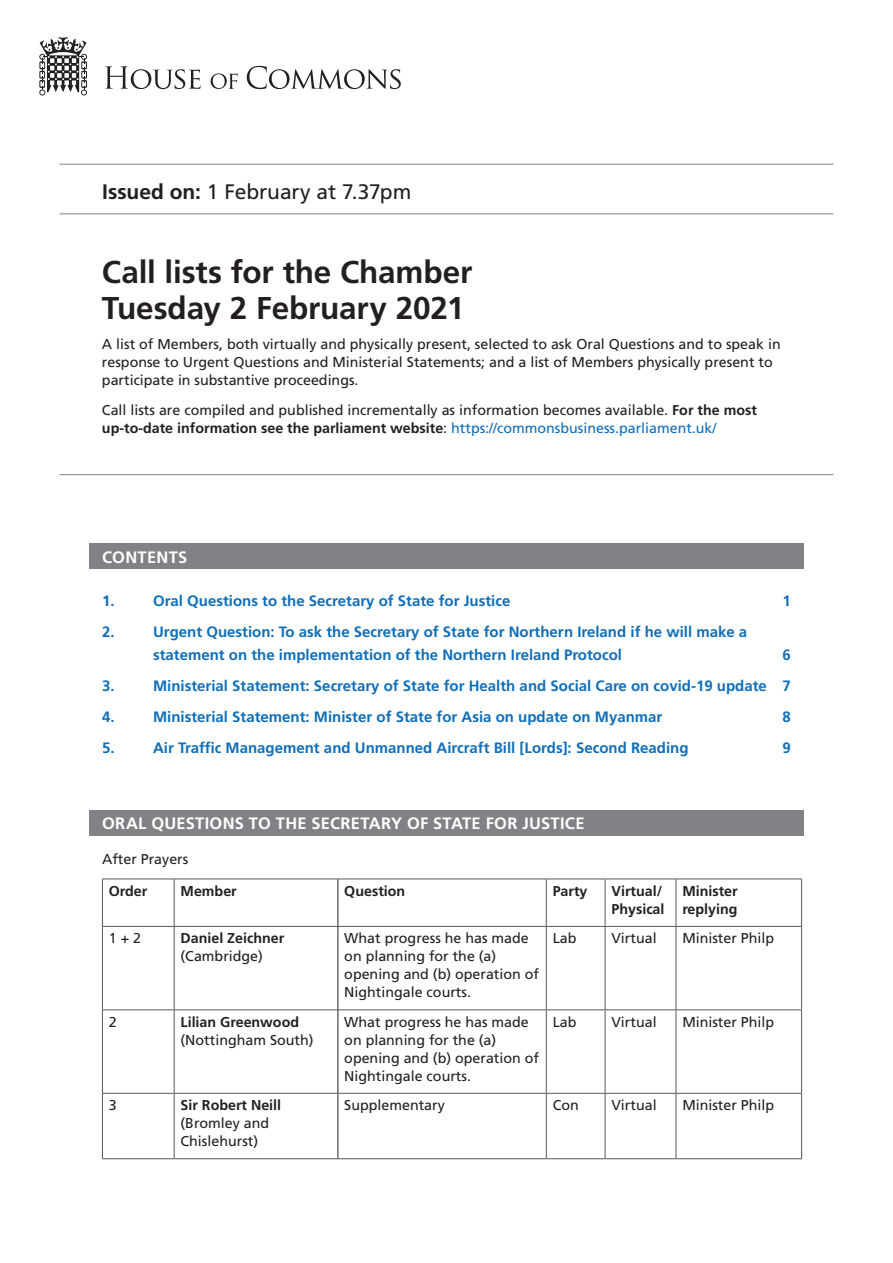
<style>
.page{position:relative;width:893px;height:1263px;background:#fff}
.page>*{position:absolute;margin:0;border:0;box-sizing:border-box;transform-origin:0 0}
.Document_Title{font:700 31.5px/36px "Frutiger LT Std";letter-spacing:-.005em;color:#231f20}
.t1{font:21px "Frutiger LT Std";letter-spacing:-.005em;color:#231f20}
.Heading2Grey{font:700 16.5px "Frutiger LT Std";letter-spacing:.015em;color:#fff}
.t2{font:700 15px/22.5px "Frutiger LT Std";color:#0f6eb8}
.Intro{font:14.25px/18px "Frutiger LT Std";color:#231f20}
.Member{font:14.25px/18px "Frutiger LT Std";color:#231f20}
.BoldTimingHeading{font:700 14.25px/18px "Frutiger LT Std";color:#231f20}
.Member-2{font:700 14.25px/18px "Frutiger LT Std";color:#231f20}
.s1{font-weight:700}
.s2{color:#0f6eb8}
.s3{font-weight:400}
</style>
<div class="page">
<svg style="left:39px;top:37px;width:48px;height:59px"></svg>
<svg style="left:105px;top:66px;width:96px;height:23px"></svg>
<svg style="left:211px;top:73px;width:27px;height:16px"></svg>
<svg style="left:247px;top:66px;width:154px;height:23px"></svg>
<div style="left:89px;top:810px;width:715px;height:25px;background:#808285"></div>
<hr style="left:102px;top:878px;width:72px;height:1px;background:#57585a">
<hr style="left:102px;top:879px;width:1px;height:47px;background:#57585a">
<hr style="left:174px;top:878px;width:164px;height:1px;background:#57585a">
<hr style="left:174px;top:879px;width:1px;height:47px;background:#57585a">
<hr style="left:338px;top:878px;width:208px;height:1px;background:#57585a">
<hr style="left:546px;top:878px;width:59px;height:1px;background:#57585a">
<hr style="left:546px;top:879px;width:1px;height:47px;background:#57585a">
<hr style="left:605px;top:878px;width:71px;height:1px;background:#57585a">
<hr style="left:605px;top:879px;width:1px;height:47px;background:#57585a">
<hr style="left:676px;top:878px;width:126px;height:1px;background:#57585a">
<hr style="left:676px;top:879px;width:1px;height:47px;background:#57585a">
<hr style="left:801px;top:879px;width:1px;height:47px;background:#57585a">
<hr style="left:102px;top:926px;width:72px;height:1px;background:#57585a">
<hr style="left:102px;top:927px;width:1px;height:82px;background:#57585a">
<hr style="left:174px;top:926px;width:164px;height:1px;background:#57585a">
<hr style="left:174px;top:927px;width:1px;height:82px;background:#57585a">
<hr style="left:338px;top:926px;width:208px;height:1px;background:#57585a">
<hr style="left:546px;top:926px;width:59px;height:1px;background:#57585a">
<hr style="left:546px;top:927px;width:1px;height:82px;background:#57585a">
<hr style="left:605px;top:926px;width:71px;height:1px;background:#57585a">
<hr style="left:605px;top:927px;width:1px;height:82px;background:#57585a">
<hr style="left:676px;top:926px;width:126px;height:1px;background:#57585a">
<hr style="left:676px;top:927px;width:1px;height:82px;background:#57585a">
<hr style="left:801px;top:927px;width:1px;height:82px;background:#57585a">
<hr style="left:102px;top:1009px;width:72px;height:1px;background:#57585a">
<hr style="left:102px;top:1010px;width:1px;height:83px;background:#57585a">
<hr style="left:174px;top:1009px;width:164px;height:1px;background:#57585a">
<hr style="left:174px;top:1010px;width:1px;height:83px;background:#57585a">
<hr style="left:338px;top:1009px;width:208px;height:1px;background:#57585a">
<hr style="left:546px;top:1009px;width:59px;height:1px;background:#57585a">
<hr style="left:546px;top:1010px;width:1px;height:83px;background:#57585a">
<hr style="left:605px;top:1009px;width:71px;height:1px;background:#57585a">
<hr style="left:605px;top:1010px;width:1px;height:83px;background:#57585a">
<hr style="left:676px;top:1009px;width:126px;height:1px;background:#57585a">
<hr style="left:676px;top:1010px;width:1px;height:83px;background:#57585a">
<hr style="left:801px;top:1010px;width:1px;height:83px;background:#57585a">
<hr style="left:102px;top:1093px;width:72px;height:1px;background:#57585a">
<hr style="left:102px;top:1094px;width:1px;height:64px;background:#57585a">
<hr style="left:174px;top:1093px;width:164px;height:1px;background:#57585a">
<hr style="left:174px;top:1094px;width:1px;height:64px;background:#57585a">
<hr style="left:338px;top:1093px;width:208px;height:1px;background:#57585a">
<hr style="left:546px;top:1093px;width:59px;height:1px;background:#57585a">
<hr style="left:546px;top:1094px;width:1px;height:64px;background:#57585a">
<hr style="left:605px;top:1093px;width:71px;height:1px;background:#57585a">
<hr style="left:605px;top:1094px;width:1px;height:64px;background:#57585a">
<hr style="left:676px;top:1093px;width:126px;height:1px;background:#57585a">
<hr style="left:676px;top:1094px;width:1px;height:64px;background:#57585a">
<hr style="left:801px;top:1094px;width:1px;height:64px;background:#57585a">
<hr style="left:102px;top:1158px;width:72px;height:1px;background:#57585a">
<hr style="left:174px;top:1158px;width:164px;height:1px;background:#57585a">
<hr style="left:338px;top:1158px;width:208px;height:1px;background:#57585a">
<hr style="left:546px;top:1158px;width:59px;height:1px;background:#57585a">
<hr style="left:605px;top:1158px;width:71px;height:1px;background:#57585a">
<hr style="left:676px;top:1158px;width:126px;height:1px;background:#57585a">
<hr style="left:338px;top:879px;width:1px;height:47px;background:#231f20">
<hr style="left:338px;top:927px;width:1px;height:82px;background:#231f20">
<hr style="left:338px;top:1010px;width:1px;height:83px;background:#231f20">
<hr style="left:338px;top:1094px;width:1px;height:64px;background:#231f20">
<div style="left:89px;top:544px;width:715px;height:25px;background:#808285"></div>
<hr style="left:59px;top:474px;width:774px;height:1px;background:#808285">
<hr style="left:60px;top:164px;width:773px;height:1px;background:#808285">
<hr style="left:60px;top:213px;width:773px;height:1px;background:#808285">
<p class="t1" style="left:102px;top:179px;width:311px"><span class="s1">Issued on:</span> 1 February at 7.37pm</p>
<h1 class="Document_Title" style="left:102px;top:254px;width:372px">Call lists for the Chamber<br>Tuesday 2 February 2021</h1>
<p class="Intro" style="left:102px;top:335px;width:680px">A list of Members, both virtually and physically present, selected to ask Oral Questions and to speak in response to Urgent Questions and Ministerial Statements; and a list of Members physically present to participate in substantive proceedings.</p>
<p class="Intro" style="left:102px;top:401px;width:656px">Call lists are compiled and published incrementally as information becomes available. <span class="s1">For the most up-to-date information see the parliament website</span>: <span class="s2">https://commonsbusiness.parliament.uk/</span></p>
<h2 class="Heading2Grey" style="left:102px;top:547px;width:87px">CONTENTS</h2>
<p class="t2" style="left:102px;top:590px;width:14px">1.</p>
<p class="t2" style="left:153px;top:590px;width:359px">Oral Questions to the Secretary of State for Justice</p>
<p class="t2" style="left:783px;top:590px;width:10px">1</p>
<p class="t2" style="left:102px;top:621px;width:14px">2.</p>
<p class="t2" style="left:153px;top:621px;width:596px">Urgent Question: To ask the Secretary of State for Northern Ireland if he will make a statement on the implementation of the Northern Ireland Protocol</p>
<p class="t2" style="left:783px;top:643px;width:10px">6</p>
<p class="t2" style="left:102px;top:674px;width:14px">3.</p>
<p class="t2" style="left:153px;top:674px;width:639px">Ministerial Statement: Secretary of State for Health and Social Care on covid-19 update 7</p>
<p class="t2" style="left:102px;top:705px;width:14px">4.</p>
<p class="t2" style="left:153px;top:705px;width:511px">Ministerial Statement: Minister of State for Asia on update on Myanmar</p>
<p class="t2" style="left:783px;top:705px;width:10px">8</p>
<p class="t2" style="left:102px;top:736px;width:14px">5.</p>
<p class="t2" style="left:153px;top:736px;width:537px">Air Traffic Management and Unmanned Aircraft Bill [Lords]: Second Reading</p>
<p class="t2" style="left:783px;top:736px;width:10px">9</p>
<h2 class="Heading2Grey" style="left:102px;top:814px;width:484px">ORAL QUESTIONS TO THE SECRETARY OF STATE FOR JUSTICE</h2>
<p class="Intro" style="left:102px;top:850px;width:88px">After Prayers</p>
<p class="BoldTimingHeading" style="left:109px;top:882px;width:40px">Order</p>
<p class="BoldTimingHeading" style="left:181px;top:882px;width:58px">Member</p>
<p class="BoldTimingHeading" style="left:344px;top:882px;width:62px">Question</p>
<p class="BoldTimingHeading" style="left:553px;top:882px;width:36px">Party</p>
<p class="BoldTimingHeading" style="left:611px;top:882px;width:55px">Virtual/<br>Physical</p>
<p class="BoldTimingHeading" style="left:682px;top:882px;width:57px">Minister replying</p>
<p class="Intro" style="left:109px;top:929px;width:34px">1 + 2</p>
<p class="Member-2" style="left:181px;top:929px;width:105px">Daniel Zeichner <span class="s3">(Cambridge)</span></p>
<p class="Intro" style="left:344px;top:929px;width:196px">What progress he has made on planning for the (a) opening and (b) operation of<br>Nightingale courts.</p>
<p class="Intro" style="left:553px;top:929px;width:25px">Lab</p>
<p class="Intro" style="left:611px;top:929px;width:47px">Virtual</p>
<p class="Intro" style="left:682px;top:929px;width:93px">Minister Philp</p>
<p class="Intro" style="left:109px;top:1013px;width:9px">2</p>
<p class="Member" style="left:181px;top:1013px;width:134px"><span class="s1">Lilian Greenwood </span>(Nottingham South)</p>
<p class="Intro" style="left:344px;top:1013px;width:196px">What progress he has made on planning for the (a) opening and (b) operation of<br>Nightingale courts.</p>
<p class="Intro" style="left:553px;top:1013px;width:25px">Lab</p>
<p class="Intro" style="left:611px;top:1013px;width:47px">Virtual</p>
<p class="Intro" style="left:682px;top:1013px;width:93px">Minister Philp</p>
<p class="Intro" style="left:109px;top:1096px;width:9px">3</p>
<p class="Member" style="left:181px;top:1096px;width:102px"><span class="s1">Sir Robert Neill </span>(Bromley and<br>Chislehurst)</p>
<p class="Intro" style="left:344px;top:1096px;width:102px">Supplementary</p>
<p class="Intro" style="left:553px;top:1096px;width:28px">Con</p>
<p class="Intro" style="left:611px;top:1096px;width:47px">Virtual</p>
<p class="Intro" style="left:682px;top:1096px;width:93px">Minister Philp</p>
</div>
